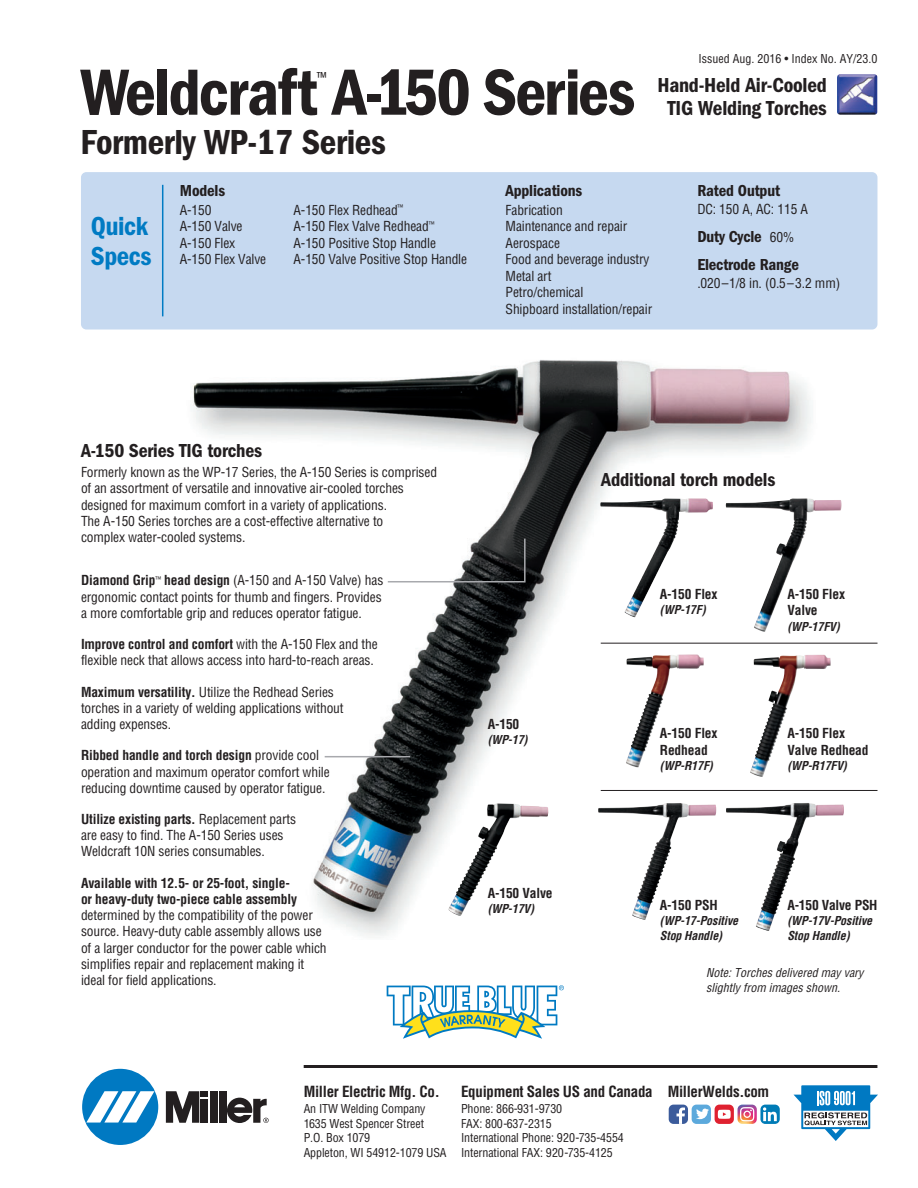
<style>
.page{position:relative;width:918px;height:1188px;background:#fff}
.page>*{position:absolute;margin:0;border:0;box-sizing:border-box;transform-origin:0 0}
.t1{font:67.5px "ITC Franklin Gothic Std Dm Cd";letter-spacing:-.025em;color:#231f20}
.t2{font:36px "ITC Franklin Gothic Std Dm Cd";letter-spacing:-.01em;color:#231f20}
.t3{font:27px/30px "ITC Franklin Gothic Std Dm Cd";letter-spacing:-.015em;color:#007bc3}
.t4{font:21px/22.5px "ITC Franklin Gothic Std Dm Cd";letter-spacing:-.01em;color:#231f20;text-align:center}
.t5{font:19.5px "ITC Franklin Gothic Std Dm Cd";letter-spacing:-.01em;color:#231f20}
.t6{font:16.5px/27.8px "ITC Franklin Gothic Std Dm Cd";letter-spacing:-.01em;color:#231f20}
.t7{font:700 condensed 15px "Helvetica";letter-spacing:-.02em;color:#231f20}
.t8{font:condensed 15px "ITC Franklin Gothic Std";color:#231f20}
.t9{font:condensed 13.5px/16.2px "Helvetica";letter-spacing:-.01em;color:#231f20}
.t10{font:700 condensed 13.5px/16.2px "Helvetica";letter-spacing:-.01em;color:#231f20}
.t11{font:condensed 12px/14.4px "Helvetica";letter-spacing:-.01em;color:#231f20}
.t12{font:italic 700 condensed 12px/14.4px "Helvetica";color:#231f20}
.t13{font:italic condensed 12px/14.4px "Helvetica";color:#231f20}
.s1{font-family:"Helvetica";font-stretch:condensed;font-size:13.5px}
.s2{font-weight:700}
</style>
<div class="page">
<div style="left:81px;top:172px;width:796px;height:158px;background:#c6d9f0;border-radius:5px"></div>
<img style="left:837px;top:74px;width:40px;height:41px">
<hr style="left:162px;top:185px;width:1px;height:131px;background:#007bc3">
<img style="left:192px;top:360px;width:641px;height:576px">
<hr style="left:325px;top:756px;width:85px;height:1px;background:#a8a9ad">
<img style="left:726px;top:498px;width:116px;height:135px">
<img style="left:600px;top:498px;width:113px;height:120px">
<img style="left:750px;top:703px;width:34px;height:74px">
<img style="left:627px;top:654px;width:77px;height:93px">
<hr style="left:601px;top:790px;width:277px;height:1px;background:#231f20">
<hr style="left:601px;top:643px;width:277px;height:1px;background:#231f20">
<img style="left:448px;top:804px;width:101px;height:112px">
<svg style="left:386px;top:537px;width:140px;height:46px"></svg>
<img style="left:726px;top:803px;width:118px;height:128px">
<img style="left:598px;top:803px;width:118px;height:117px">
<hr style="left:304px;top:1065px;width:573px;height:3px;background:#231f20">
<div style="left:82px;top:1069px;width:76px;height:76px;background:#0079c2;border-radius:50%"></div>
<svg style="left:86px;top:1091px;width:68px;height:32px"></svg>
<div style="left:210px;top:1091px;width:7px;height:32px;background:#231f20"></div>
<div style="left:219px;top:1091px;width:7px;height:32px;background:#231f20"></div>
<div style="left:201px;top:1091px;width:7px;height:6px;background:#231f20"></div>
<div style="left:201px;top:1099px;width:7px;height:24px;background:#231f20"></div>
<svg style="left:166px;top:1091px;width:33px;height:32px"></svg>
<svg style="left:227px;top:1098px;width:42px;height:25px"></svg>
<svg style="left:387px;top:985px;width:177px;height:54px"></svg>
<svg style="left:794px;top:1085px;width:84px;height:56px"></svg>
<div style="left:760px;top:1105px;width:20px;height:19px;background:#007bb6;border-radius:5px"></div>
<svg style="left:763px;top:1107px;width:14px;height:14px"></svg>
<div style="left:692px;top:1105px;width:19px;height:19px;background:#5ca9dc;border-radius:5px"></div>
<svg style="left:696px;top:1109px;width:13px;height:10px"></svg>
<div style="left:715px;top:1105px;width:19px;height:19px;background:#df2130;border-radius:5px"></div>
<svg style="left:718px;top:1110px;width:13px;height:9px"></svg>
<div style="left:669px;top:1105px;width:19px;height:19px;background:#3b5b9b;border-radius:5px"></div>
<svg style="left:677px;top:1108px;width:8px;height:16px"></svg>
<img style="left:738px;top:1105px;width:19px;height:19px;border-radius:5px">
<svg style="left:740px;top:1107px;width:14px;height:14px"></svg>
<h1 class="t1" style="left:80px;top:70px;width:556px">Weldcraft A-150 Series</h1>
<p class="t8" style="left:316px;top:68px;width:12px">™</p>
<h2 class="t2" style="left:80px;top:130px;width:307px">Formerly WP-17 Series</h2>
<p class="t11" style="left:698px;top:52px;width:180px">Issued Aug. 2016 • Index No. AY/23.0</p>
<h3 class="t4" style="left:657px;top:76px;width:171px">Hand-Held Air-Cooled<br>TIG Welding Torches</h3>
<h3 class="t3" style="left:91px;top:214px;width:62px">Quick<br>Specs</h3>
<p class="t6" style="left:180px;top:178px;width:47px">Models</p>
<p class="t9" style="left:180px;top:203px;width:88px">A-150<br>A-150 Valve<br>A-150 Flex<br>A-150 Flex Valve</p>
<p class="t9" style="left:294px;top:203px;width:175px">A-150 Flex Redhead<sup>™<br></sup>A-150 Flex Valve Redhead<sup>™<br></sup>A-150 Positive Stop Handle<br>A-150 Valve Positive Stop Handle</p>
<p class="t6" style="left:506px;top:178px;width:78px">Applications</p>
<p class="t9" style="left:506px;top:203px;width:148px">Fabrication<br>Maintenance and repair<br>Aerospace<br>Food and beverage industry<br>Metal art<br>Petro/chemical<br>Shipboard installation/repair</p>
<p class="t6" style="left:697px;top:178px;width:84px">Rated Output</p>
<p class="t9" style="left:697px;top:202px;width:112px">DC: 150 A, AC: 115 A</p>
<p class="t6" style="left:697px;top:224px;width:103px">Duty Cycle <span class="s1">60%<br></span>Electrode Range</p>
<p class="t9" style="left:697px;top:276px;width:144px">.020–1/8 in. (0.5–3.2 mm)</p>
<h3 class="t5" style="left:81px;top:444px;width:183px">A-150 Series TIG torches</h3>
<p class="t9" style="left:81px;top:465px;width:358px">Formerly known as the WP-17 Series, the A-150 Series is comprised of an assortment of versatile and innovative air-cooled torches designed for maximum comfort in a variety of applications.<br>The A-150 Series torches are a cost-effective alternative to<br>complex water-cooled systems.</p>
<p class="t9" style="left:81px;top:574px;width:304px"><span class="s2">Diamond Grip</span><sup>™</sup> <span class="s2">head design</span> (A-150 and A-150 Valve) has ergonomic contact points for thumb and fingers. Provides a more comfortable grip and reduces operator fatigue.</p>
<p class="t9" style="left:81px;top:637px;width:298px"><span class="s2">Improve control and comfort</span> with the A-150 Flex and the flexible neck that allows access into hard-to-reach areas.</p>
<p class="t9" style="left:81px;top:685px;width:264px"><span class="s2">Maximum versatility.</span> Utilize the Redhead Series torches in a variety of welding applications without adding expenses.</p>
<p class="t9" style="left:81px;top:748px;width:250px"><span class="s2">Ribbed handle and torch design</span> provide cool operation and maximum operator comfort while reducing downtime caused by operator fatigue.</p>
<p class="t9" style="left:81px;top:812px;width:217px"><span class="s2">Utilize existing parts.</span> Replacement parts are easy to find. The A-150 Series uses<br>Weldcraft 10N series consumables.</p>
<p class="t10" style="left:81px;top:876px;width:218px">Available with 12.5- or 25-foot, single&shy;or heavy-duty two-piece cable assembly</p>
<p class="t9" style="left:81px;top:908px;width:247px">determined by the compatibility of the power source. Heavy-duty cable assembly allows use of a larger conductor for the power cable which simplifies repair and replacement making it ideal for field applications.</p>
<p class="t10" style="left:488px;top:718px;width:33px">A-150</p>
<p class="t12" style="left:488px;top:734px;width:44px">(WP-17)</p>
<h3 class="t5" style="left:601px;top:473px;width:176px">Additional torch models</h3>
<p class="t10" style="left:660px;top:587px;width:59px">A-150 Flex</p>
<p class="t12" style="left:660px;top:604px;width:50px">(WP-17F)</p>
<p class="t10" style="left:660px;top:727px;width:59px">A-150 Flex<br>Redhead</p>
<p class="t12" style="left:660px;top:759px;width:57px">(WP-R17F)</p>
<p class="t10" style="left:787px;top:587px;width:59px">A-150 Flex<br>Valve</p>
<p class="t12" style="left:787px;top:620px;width:56px">(WP-17FV)</p>
<p class="t10" style="left:787px;top:727px;width:83px">A-150 Flex<br>Valve Redhead</p>
<p class="t12" style="left:787px;top:759px;width:63px">(WP-R17FV)</p>
<p class="t10" style="left:488px;top:886px;width:67px">A-150 Valve</p>
<p class="t12" style="left:488px;top:903px;width:50px">(WP-17V)</p>
<p class="t10" style="left:660px;top:898px;width:59px">A-150 PSH</p>
<p class="t12" style="left:660px;top:915px;width:82px">(WP-17-Positive<br>Stop Handle)</p>
<p class="t10" style="left:787px;top:898px;width:92px">A-150 Valve PSH</p>
<p class="t12" style="left:787px;top:915px;width:89px">(WP-17V-Positive<br>Stop Handle)</p>
<p class="t13" style="left:706px;top:967px;width:159px">Note:Torches delivered may vary slightly from images shown.</p>
<p class="t7" style="left:304px;top:1085px;width:138px">Miller Electric Mfg. Co.</p>
<p class="t11" style="left:304px;top:1103px;width:144px">An ITW Welding Company<br>1635 West Spencer Street<br>P.O. Box 1079<br>Appleton, WI 54912-1079 USA</p>
<p class="t7" style="left:461px;top:1085px;width:310px">Equipment Sales US and Canada MillerWelds.com</p>
<p class="t11" style="left:461px;top:1103px;width:164px">Phone: 866-931-9730<br>FAX: 800-637-2315<br>International Phone: 920-735-4554<br>International FAX: 920-735-4125</p>
</div>
